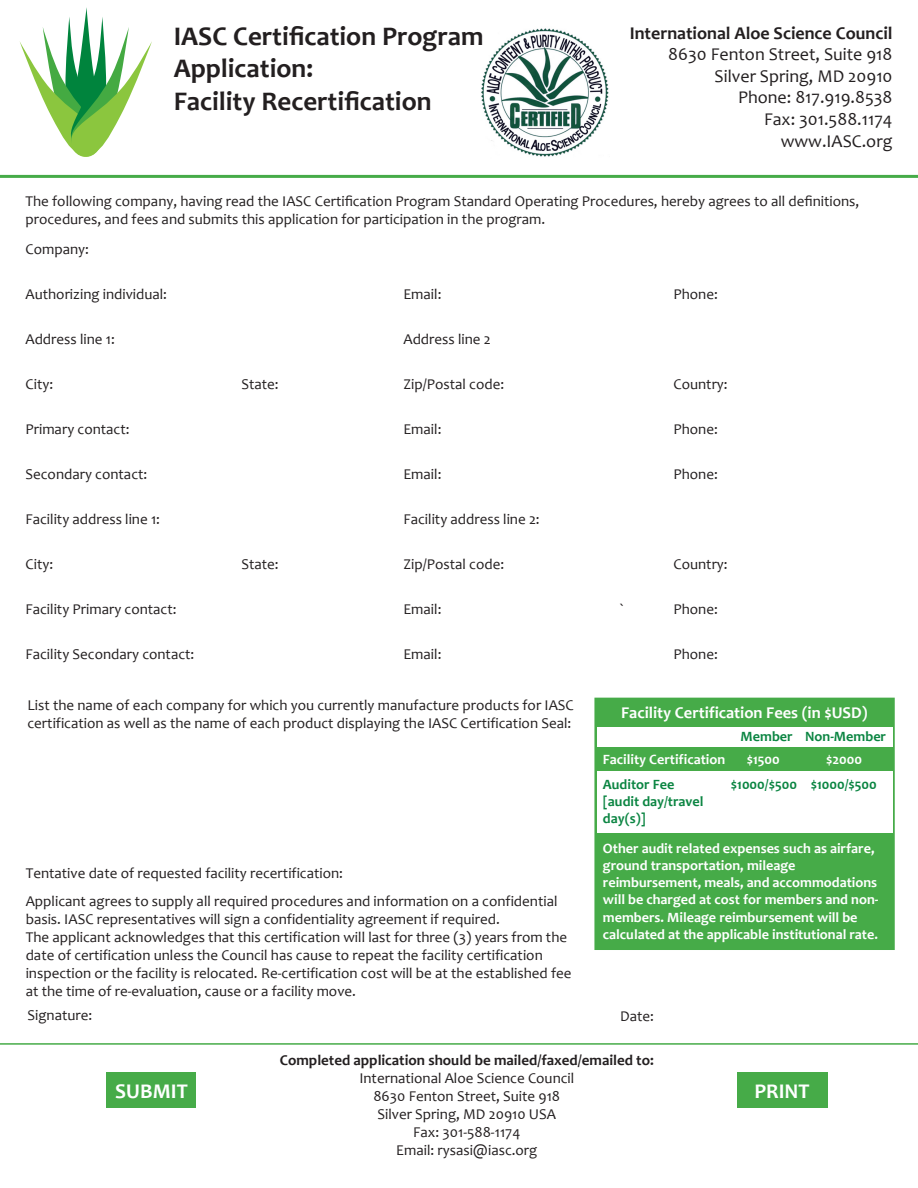
<style>
.page{position:relative;width:918px;height:1188px;background:#fff}
.page>*{position:absolute;margin:0;border:0;box-sizing:border-box;transform-origin:0 0}
.t1{font:700 27px/32.4px "Candara";color:#231f20}
.t2{font:700 21px "Candara";color:#fff}
.t3{font:18px "Candara";color:#231f20}
.t4{font:700 18px "Candara";color:#231f20}
.t5{font:700 16.5px "Candara";color:#fff}
.t6{font:15px/18px "Candara";color:#231f20}
.t7{font:700 14.25px/17.1px "Candara";color:#fff}
.t8{font:700 14.25px/17.1px "Candara";color:#0b8542}
.s1{font-weight:700}
</style>
<div class="page">
<svg style="left:20px;top:7px;width:132px;height:150px"></svg>
<img style="left:481px;top:28px;width:128px;height:129px">
<hr style="left:0;top:175px;width:918px;height:3px;background:#46ab48">
<div style="left:106px;top:1072px;width:90px;height:36px;background:#46ab48"></div>
<div style="left:737px;top:1072px;width:90px;height:36px;background:#46ab48"></div>
<hr style="left:0;top:1043px;width:918px;height:2px;background:#46ab48">
<div style="left:595px;top:698px;width:300px;height:252px;background:#46ab48"></div>
<div style="left:597px;top:727px;width:295px;height:19px;background:#fff"></div>
<div style="left:597px;top:771px;width:295px;height:62px;background:#fff"></div>
<p class="t1" style="left:174px;top:20px;width:311px">IASC Certification Program<br>Application:</p>
<p class="t1" style="left:174px;top:85px;width:259px">Facility Recertification</p>
<p class="t4" style="left:630px;top:21px;width:264px">International Aloe Science Council</p>
<p class="t3" style="left:668px;top:43px;width:226px">8630 Fenton Street, Suite 918</p>
<p class="t3" style="left:715px;top:65px;width:179px">Silver Spring, MD 20910</p>
<p class="t3" style="left:738px;top:86px;width:156px">Phone: 817.919.8538</p>
<p class="t3" style="left:764px;top:108px;width:130px">Fax: 301.588.1174</p>
<p class="t3" style="left:781px;top:129px;width:113px">www.IASC.org</p>
<p class="t6" style="left:26px;top:192px;width:835px">The following company, having read the IASC Certification Program Standard Operating Procedures, hereby agrees to all definitions, procedures, and fees and submits this application for participation in the program.</p>
<p class="t6" style="left:26px;top:240px;width:65px">Company:</p>
<p class="t6" style="left:26px;top:285px;width:143px">Authorizing individual:</p>
<p class="t6" style="left:403px;top:285px;width:39px">Email:</p>
<p class="t6" style="left:673px;top:285px;width:46px">Phone:</p>
<p class="t6" style="left:26px;top:330px;width:91px">Address line 1:</p>
<p class="t6" style="left:404px;top:330px;width:89px">Address line 2</p>
<p class="t6" style="left:26px;top:375px;width:29px">City:</p>
<p class="t6" style="left:242px;top:375px;width:39px">State:</p>
<p class="t6" style="left:404px;top:375px;width:102px">Zip/Postal code:</p>
<p class="t6" style="left:674px;top:375px;width:56px">Country:</p>
<p class="t6" style="left:26px;top:420px;width:106px">Primary contact:</p>
<p class="t6" style="left:403px;top:420px;width:39px">Email:</p>
<p class="t6" style="left:673px;top:420px;width:46px">Phone:</p>
<p class="t6" style="left:26px;top:465px;width:123px">Secondary contact:</p>
<p class="t6" style="left:403px;top:465px;width:39px">Email:</p>
<p class="t6" style="left:673px;top:465px;width:46px">Phone:</p>
<p class="t6" style="left:26px;top:510px;width:136px">Facility address line 1:</p>
<p class="t6" style="left:404px;top:510px;width:138px">Facility address line 2:</p>
<p class="t6" style="left:26px;top:555px;width:29px">City:</p>
<p class="t6" style="left:242px;top:555px;width:39px">State:</p>
<p class="t6" style="left:404px;top:555px;width:102px">Zip/Postal code:</p>
<p class="t6" style="left:674px;top:555px;width:56px">Country:</p>
<p class="t6" style="left:26px;top:600px;width:153px">Facility Primary contact:</p>
<p class="t6" style="left:403px;top:600px;width:39px">Email:</p>
<p class="t6" style="left:619px;top:600px;width:6px">`</p>
<p class="t6" style="left:674px;top:600px;width:46px">Phone:</p>
<p class="t6" style="left:26px;top:645px;width:170px">Facility Secondary contact:</p>
<p class="t6" style="left:403px;top:645px;width:39px">Email:</p>
<p class="t6" style="left:673px;top:645px;width:46px">Phone:</p>
<p class="t6" style="left:28px;top:696px;width:548px">List the name of each company for which you currently manufacture products for IASC certification as well as the name of each product displaying the IASC Certification Seal:</p>
<p class="t6" style="left:26px;top:860px;width:533px;line-height:27.5px">Tentative date of requested facility recertification:<br>Applicant agrees to supply all required procedures and information on a confidential</p>
<p class="t6" style="left:26px;top:910px;width:547px">basis. IASC representatives will sign a confidentiality agreement if required.<br>The applicant acknowledges that this certification will last for three (3) years from the date of certification unless the Council has cause to repeat the facility certification inspection or the facility is relocated. Re-certification cost will be at the established fee at the time of re-evaluation, cause or a facility move.</p>
<p class="t6" style="left:28px;top:1006px;width:66px">Signature:</p>
<p class="t5" style="left:621px;top:702px;width:248px">Facility Certification Fees (in $USD)</p>
<p class="t8" style="left:741px;top:728px;width:147px">Member Non-Member</p>
<p class="t7" style="left:603px;top:750px;width:124px">Facility Certification</p>
<p class="t7" style="left:747px;top:750px;width:35px">$1500</p>
<p class="t7" style="left:826px;top:750px;width:37px">$2000</p>
<p class="t8" style="left:603px;top:776px;width:73px">Auditor Fee</p>
<p class="t8" style="left:731px;top:776px;width:147px">$1000/$500 $1000/$500</p>
<p class="t8" style="left:603px;top:793px;width:102px">[audit day/travel day(s)]</p>
<p class="t7" style="left:603px;top:840px;width:277px">Other audit related expenses such as airfare, ground transportation, mileage reimbursement, meals, and accommodations will be charged at cost for members and non&shy;members. Mileage reimbursement will be calculated at the applicable institutional rate.</p>
<p class="t6" style="left:620px;top:1007px;width:35px">Date:</p>
<p class="t6" style="left:280px;top:1051px;width:376px;text-align:center"><span class="s1">Completed application should be mailed/faxed/emailed to:<br></span>International Aloe Science Council<br>8630 Fenton Street, Suite 918<br>Silver Spring, MD 20910 USA<br>Fax: 301-588-1174<br>Email: rysasi@iasc.org</p>
<p class="t2" style="left:115px;top:1078px;width:74px">SUBMIT</p>
<p class="t2" style="left:755px;top:1078px;width:57px">PRINT</p>
</div>
